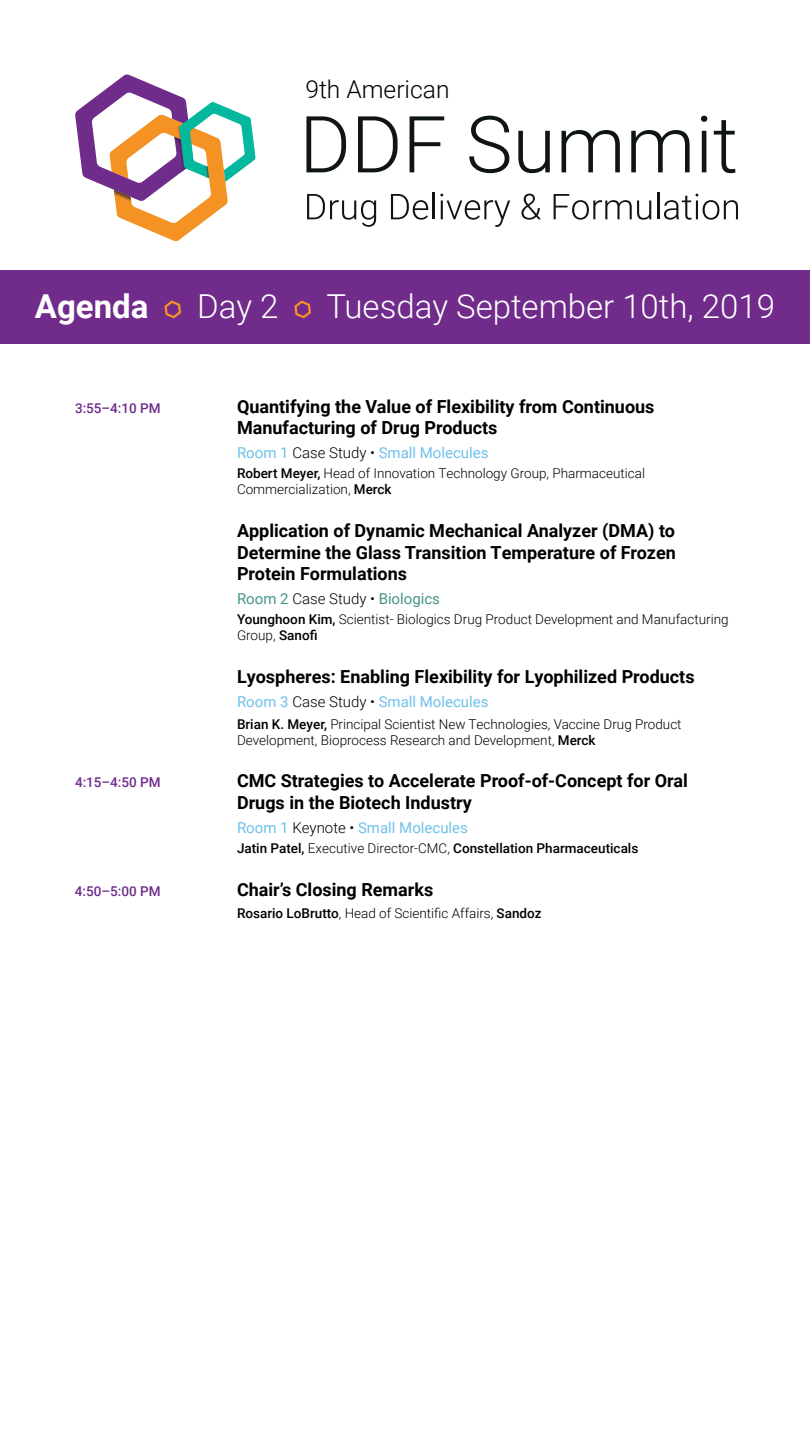
<style>
.page{position:relative;width:810px;height:1440px;background:#fff}
.page>*{position:absolute;margin:0;border:0;box-sizing:border-box;transform-origin:0 0}
.t1{font:300 33px "Roboto";color:#fff}
.t2{font:700 33px "Roboto";color:#fff}
.t3{font:300 24.6px "Roboto";color:#000}
.t4{font:700 18px/21.6px "Roboto";color:#000}
.t5{font:15px "Roboto";color:#6fc1ec}
.t6{font:15px "Roboto";color:#469488}
.t7{font:300 13.5px/16.2px "Roboto";color:#000}
.t8{font:500 13.5px "Roboto";color:#000}
.t9{font:500 13.5px "Roboto";color:#702b8b}
.s1{font-weight:300;color:#000}
.s2{font-weight:500}
.s3{font-weight:300}
</style>
<div class="page">
<svg style="left:306px;top:116px;width:40px;height:56px"></svg>
<svg style="left:358px;top:116px;width:40px;height:56px"></svg>
<svg style="left:410px;top:116px;width:34px;height:56px"></svg>
<svg style="left:469px;top:116px;width:40px;height:57px"></svg>
<svg style="left:518px;top:131px;width:32px;height:42px"></svg>
<svg style="left:562px;top:130px;width:58px;height:42px"></svg>
<svg style="left:631px;top:130px;width:59px;height:42px"></svg>
<svg style="left:701px;top:116px;width:6px;height:56px"></svg>
<svg style="left:714px;top:120px;width:21px;height:53px"></svg>
<svg style="left:307px;top:194px;width:69px;height:33px"></svg>
<svg style="left:391px;top:194px;width:37px;height:26px"></svg>
<hr style="left:433px;top:193px;width:2px;height:26px;background:#0f1414">
<svg style="left:440px;top:194px;width:70px;height:33px"></svg>
<svg style="left:521px;top:194px;width:20px;height:26px"></svg>
<svg style="left:554px;top:194px;width:97px;height:26px"></svg>
<hr style="left:657px;top:193px;width:2px;height:26px;background:#0f1414">
<svg style="left:664px;top:194px;width:74px;height:26px"></svg>
<svg style="left:75px;top:74px;width:181px;height:167px"></svg>
<div style="left:0;top:270px;width:810px;height:74px;background:#702b8b"></div>
<svg style="left:165px;top:301px;width:16px;height:17px"></svg>
<svg style="left:294px;top:301px;width:17px;height:17px"></svg>
<h2 class="t3" style="left:305px;top:72px;width:146px">9th American</h2>
<h1 class="t2" style="left:35px;top:283px;width:115px">Agenda</h1>
<h1 class="t1" style="left:197px;top:283px;width:83px">Day 2</h1>
<h1 class="t1" style="left:326px;top:283px;width:450px">Tuesday September 10th, 2019</h1>
<p class="t9" style="left:75px;top:398px;width:87px">3:55–4:10 PM</p>
<p class="t4" style="left:237px;top:395px;width:419px">Quantifying the Value of Flexibility from Continuous<br>Manufacturing of Drug Products</p>
<p class="t5" style="left:237px;top:442px;width:253px">Room 1 <span class="s1">Case Study •</span> Small Molecules</p>
<p class="t7" style="left:237px;top:465px;width:410px"><span class="s2">Robert Meyer,</span> Head of Innovation Technology Group, Pharmaceutical<br>Commercialization, <span class="s2">Merck</span></p>
<p class="t4" style="left:237px;top:519px;width:440px;text-align:justify">Application of Dynamic Mechanical Analyzer (DMA) to Determine the Glass Transition Temperature of Frozen Protein Formulations</p>
<p class="t6" style="left:237px;top:588px;width:205px">Room 2 <span class="s1">Case Study •</span> Biologics</p>
<p class="t7" style="left:237px;top:611px;width:493px"><span class="s2">Younghoon Kim,</span> Scientist- Biologics Drug Product Development and Manufacturing<br>Group, <span class="s2">Sanofi</span></p>
<p class="t4" style="left:237px;top:665px;width:459px">Lyospheres: Enabling Flexibility for Lyophilized Products</p>
<p class="t5" style="left:237px;top:691px;width:253px">Room 3 <span class="s1">Case Study •</span> Small Molecules</p>
<p class="t7" style="left:237px;top:715px;width:446px"><span class="s2">Brian K. Meyer,</span> Principal Scientist New Technologies, Vaccine Drug Product<br>Development, Bioprocess Research and Development, <span class="s2">Merck</span></p>
<p class="t9" style="left:75px;top:773px;width:87px">4:15–4:50 PM</p>
<p class="t4" style="left:237px;top:770px;width:452px">CMC Strategies to Accelerate Proof-of-Concept for Oral<br>Drugs in the Biotech Industry</p>
<p class="t5" style="left:237px;top:817px;width:232px">Room 1 <span class="s1">Keynote •</span> Small Molecules</p>
<p class="t8" style="left:237px;top:839px;width:403px">Jatin Patel, <span class="s3">Executive Director-CMC,</span> Constellation Pharmaceuticals</p>
<p class="t9" style="left:75px;top:881px;width:87px">4:50–5:00 PM</p>
<p class="t4" style="left:237px;top:878px;width:198px">Chair’s Closing Remarks</p>
<p class="t7" style="left:237px;top:904px;width:306px"><span class="s2">Rosario LoBrutto</span>, Head of Scientific Affairs, <span class="s2">Sandoz</span></p>
</div>
